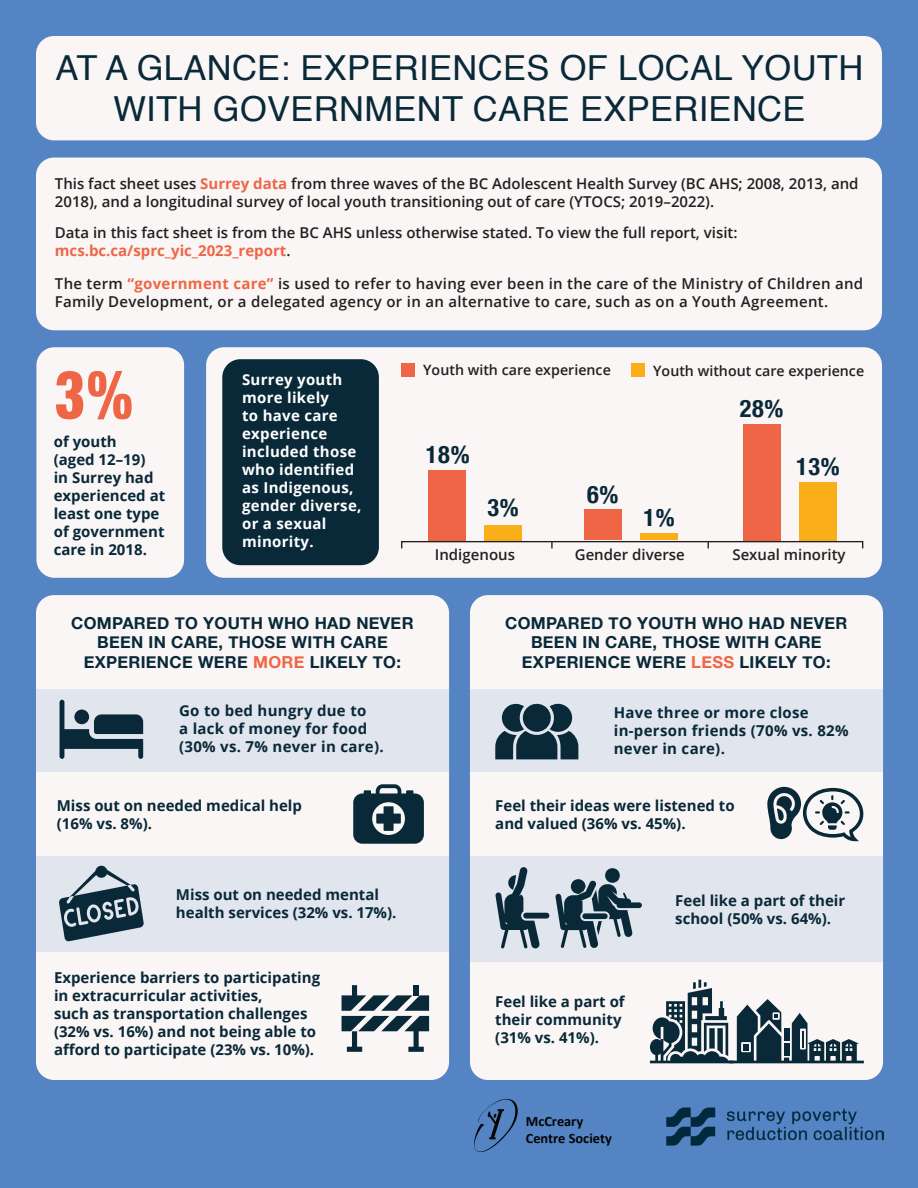
<style>
.page{position:relative;width:918px;height:1188px;background:#5484c4}
.page>*{position:absolute;margin:0;border:0;box-sizing:border-box;transform-origin:0 0}
._3{font:900 condensed 67.2px "Helvetica Neue";color:#ee6646;scale:.87 1}
.Page_header_1{font:34.5px/41.4px "Helvetica";letter-spacing:.01em;color:#092939;text-align:center}
.percent_D_blue_centr{font:700 condensed 24.3px "Helvetica Neue";color:#092939}
.graph_title{font:700 16.5px/19.8px "Helvetica Neue";letter-spacing:.02em;color:#092939;text-align:center}
.Body_left_bold{font:700 15px/18px "Open Sans";color:#092939}
.Top_blerb{font:600 15px/18px "Open Sans";color:#231f20}
.Top_blerb-2{font:600 15px/18px "Open Sans";letter-spacing:.02em;color:#231f20}
.Body_left_bold-2{font:700 15px/18px "Open Sans";letter-spacing:.02em;color:#092939}
.Body_left_white{font:700 15px/18px "Open Sans";letter-spacing:.02em;color:#fff}
.Body_centre{font:600 15px "Open Sans";color:#231f20}
.t1{font:700 14.4px/17.1px "Calibri";color:#040503}
.legend{font:600 14.25px "Open Sans";color:#231f20}
.s1{font-weight:700;color:#ee6646}
.s2{color:#ee6646}
</style>
<div class="page">
<div style="left:36px;top:36px;width:846px;height:104px;background:#faf6f5;border-radius:18px"></div>
<div style="left:36px;top:158px;width:846px;height:172px;background:#faf6f5;border-radius:18px"></div>
<div style="left:36px;top:595px;width:413px;height:485px;background:#faf6f5;border-radius:18px"></div>
<div style="left:470px;top:595px;width:413px;height:485px;background:#faf6f5;border-radius:18px"></div>
<svg style="left:474px;top:1099px;width:44px;height:53px"></svg>
<img style="left:667px;top:1107px;width:216px;height:39px">
<div style="left:36px;top:689px;width:413px;height:83px;background:#e1e5ed"></div>
<div style="left:36px;top:856px;width:413px;height:95px;background:#e1e5ed"></div>
<svg style="left:60px;top:700px;width:83px;height:59px"></svg>
<div style="left:74px;top:710px;width:15px;height:14px;background:#092939;border-radius:50%"></div>
<svg style="left:353px;top:784px;width:71px;height:60px"></svg>
<svg style="left:59px;top:866px;width:85px;height:75px"></svg>
<svg style="left:342px;top:985px;width:87px;height:67px"></svg>
<div style="left:414px;top:985px;width:5px;height:10px;background:#092939"></div>
<div style="left:470px;top:689px;width:413px;height:83px;background:#e1e5ed"></div>
<div style="left:470px;top:856px;width:413px;height:105px;background:#e1e5ed"></div>
<svg style="left:495px;top:703px;width:83px;height:56px"></svg>
<svg style="left:767px;top:787px;width:97px;height:54px"></svg>
<svg style="left:555px;top:868px;width:87px;height:80px"></svg>
<div style="left:582px;top:913px;width:26px;height:6px;background:#092939;border-radius:3px"></div>
<svg style="left:495px;top:867px;width:45px;height:82px"></svg>
<div style="left:523px;top:913px;width:26px;height:6px;background:#092939;border-radius:3px"></div>
<svg style="left:650px;top:980px;width:214px;height:83px"></svg>
<div style="left:36px;top:347px;width:148px;height:231px;background:#faf6f5;border-radius:18px"></div>
<div style="left:206px;top:347px;width:676px;height:231px;background:#faf6f5;border-radius:18px"></div>
<div style="left:401px;top:363px;width:14px;height:14px;background:#ee6646"></div>
<div style="left:631px;top:363px;width:14px;height:14px;background:#faaf19"></div>
<div style="left:222px;top:359px;width:157px;height:206px;background:#092939;border-radius:18px"></div>
<div style="left:428px;top:470px;width:38px;height:70px;background:#ee6646"></div>
<div style="left:484px;top:525px;width:38px;height:15px;background:#faaf19"></div>
<div style="left:584px;top:509px;width:38px;height:31px;background:#ee6646"></div>
<div style="left:640px;top:534px;width:38px;height:6px;background:#faaf19"></div>
<div style="left:743px;top:424px;width:38px;height:116px;background:#ee6646"></div>
<div style="left:799px;top:482px;width:38px;height:58px;background:#faaf19"></div>
<div style="left:401px;top:541px;width:462px;height:8px;border:1px solid #231f20"></div>
<svg style="left:551px;top:542px;width:2px;height:6px"></svg>
<p class="Page_header_1" style="left:56px;top:48px;width:809px">AT A GLANCE: EXPERIENCES OF LOCAL YOUTH<br>WITH GOVERNMENT CARE EXPERIENCE</p>
<p class="Top_blerb" style="left:55px;top:174px;width:805px">This fact sheet uses <span class="s1">Surrey data</span> from three waves of the BC Adolescent Health Survey (BC AHS; 2008, 2013, and<br>2018), and a longitudinal survey of local youth transitioning out of care (YTOCS; 2019–2022).</p>
<p class="Top_blerb" style="left:55px;top:224px;width:684px">Data in this fact sheet is from the BC AHS unless otherwise stated. To view the full report, visit: <span class="s1">mcs.bc.ca/sprc_yic_2023_report</span>.</p>
<p class="Top_blerb-2" style="left:55px;top:275px;width:810px">The term <span class="s1">“government care”</span> is used to refer to having ever been in the care of the Ministry of Children and<br>Family Development, or a delegated agency or in an alternative to care, such as on a Youth Agreement.</p>
<p class="_3" style="left:55px;top:339px;width:91px">3%</p>
<p class="Body_left_bold" style="left:54px;top:432px;width:113px">of youth<br>(aged 12–19)<br>in Surrey had experienced at least one type of government care in 2018.</p>
<p class="Body_left_white" style="left:242px;top:370px;width:121px">Surrey youth more likely<br>to have care experience included those who identified as Indigenous, gender diverse, or a sexual minority.</p>
<p class="legend" style="left:423px;top:360px;width:189px">Youth with care experience</p>
<p class="legend" style="left:653px;top:361px;width:213px">Youth without care experience</p>
<p class="percent_D_blue_centr" style="left:426px;top:434px;width:45px">18%</p>
<p class="percent_D_blue_centr" style="left:488px;top:488px;width:33px">3%</p>
<p class="Body_centre" style="left:435px;top:544px;width:82px">Indigenous</p>
<p class="percent_D_blue_centr" style="left:587px;top:474px;width:33px">6%</p>
<p class="percent_D_blue_centr" style="left:643px;top:497px;width:33px">1%</p>
<p class="percent_D_blue_centr" style="left:740px;top:388px;width:45px">28%</p>
<p class="percent_D_blue_centr" style="left:796px;top:446px;width:45px">13%</p>
<p class="Body_centre" style="left:575px;top:544px;width:112px">Gender diverse</p>
<p class="Body_centre" style="left:732px;top:544px;width:115px">Sexual minority</p>
<p class="graph_title" style="left:71px;top:613px;width:344px">COMPARED TO YOUTH WHO HAD NEVER<br>BEEN IN CARE, THOSE WITH CARE<br>EXPERIENCE WERE <span class="s2">MORE</span> LIKELY TO:</p>
<p class="Body_left_bold-2" style="left:179px;top:701px;width:206px">Go to bed hungry due to<br>a lack of money for food (30% vs. 7% never in care).</p>
<p class="Body_left_bold" style="left:57px;top:797px;width:247px">Miss out on needed medical help (16% vs. 8%).</p>
<p class="graph_title" style="left:505px;top:613px;width:344px">COMPARED TO YOUTH WHO HAD NEVER<br>BEEN IN CARE, THOSE WITH CARE<br>EXPERIENCE WERE <span class="s2">LESS</span> LIKELY TO:</p>
<p class="Body_left_bold-2" style="left:614px;top:703px;width:236px">Have three or more close in-person friends (70% vs. 82% never in care).</p>
<p class="Body_left_bold" style="left:495px;top:797px;width:241px">Feel their ideas were listened to and valued (36% vs. 45%).</p>
<p class="Body_left_bold" style="left:176px;top:885px;width:222px">Miss out on needed mental health services (32% vs. 17%).</p>
<p class="Body_left_bold" style="left:54px;top:968px;width:268px">Experience barriers to participating in extracurricular activities,<br>such as transportation challenges (32% vs. 16%) and not being able to afford to participate (23% vs. 10%).</p>
<p class="Body_left_bold" style="left:495px;top:992px;width:131px">Feel like a part of their community (31% vs. 41%).</p>
<p class="Body_left_bold" style="left:675px;top:891px;width:171px">Feel like a part of their school (50% vs. 64%).</p>
<p class="t1" style="left:526px;top:1112px;width:88px">McCreary<br>Centre Society</p>
</div>
